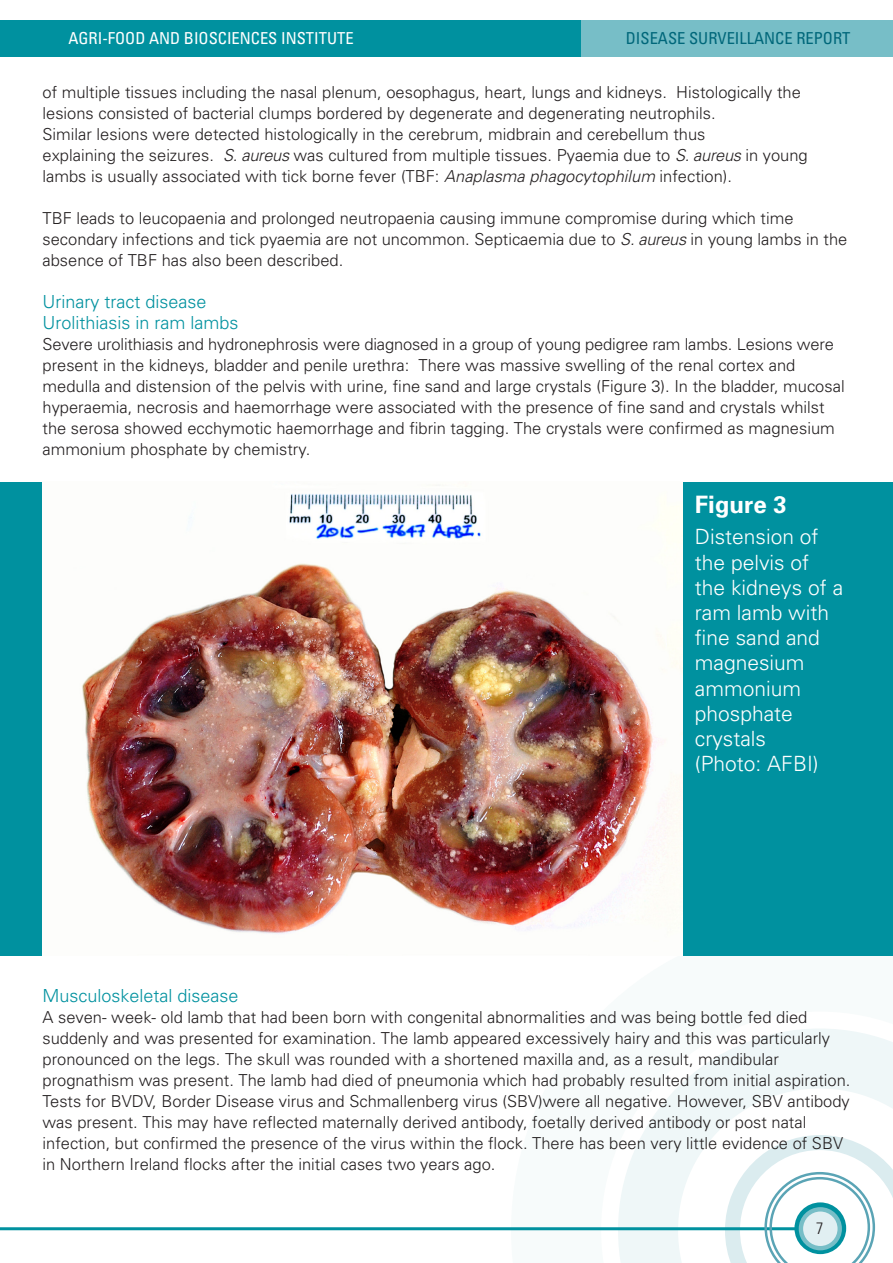
<style>
.page{position:relative;width:893px;height:1263px;background:#fff}
.page>*{position:absolute;margin:0;border:0;box-sizing:border-box;transform-origin:0 0}
.Annotation{font:700 24px "Univers";color:#fff}
.Figure_caption_text{font:300 21px/25.2px "Univers";color:#fff}
.Disease_Headline{font:300 18px "Univers";color:#00919f}
.t1{font:300 16.5px/21px "Univers";color:#231f20}
.t2{font:condensed 16.5px "Univers";color:#fff}
.t3{font:condensed 16.5px "Univers";color:#00677a}
.t4{font:300 condensed 16.5px "Univers";color:#231f20}
.s1{font-style:italic}
</style>
<div class="page">
<svg style="left:511px;top:955px;width:382px;height:308px"></svg>
<hr style="left:0;top:1227px;width:833px;height:3px;background:#00919f">
<div style="left:0;top:20px;width:582px;height:36px;background:#00919f"></div>
<div style="left:582px;top:20px;width:311px;height:36px;background:#77bec7"></div>
<svg style="left:725px;top:1135px;width:168px;height:128px"></svg>
<div style="left:0;top:482px;width:893px;height:473px;background:#00919f"></div>
<img style="left:43px;top:482px;width:640px;height:473px">
<p class="t2" style="left:68px;top:28px;width:287px">AGRI-FOOD AND BIOSCIENCES INSTITUTE</p>
<p class="t3" style="left:626px;top:28px;width:226px">DISEASE SURVEILLANCE REPORT</p>
<p class="t1" style="left:43px;top:82px;width:760px">of multiple tissues including the nasal plenum, oesophagus, heart, lungs and kidneys. Histologically the lesions consisted of bacterial clumps bordered by degenerate and degenerating neutrophils.</p>
<p class="t1" style="left:43px;top:124px;width:664px">Similar lesions were detected histologically in the cerebrum, midbrain and cerebellum thus</p>
<p class="t1" style="left:43px;top:145px;width:767px">explaining the seizures. <span class="s1">S. aureus</span> was cultured from multiple tissues. Pyaemia due to <span class="s1">S. aureus</span> in young lambs is usually associated with tick borne fever (TBF: <span class="s1">Anaplasma phagocytophilum</span> infection).</p>
<p class="t1" style="left:43px;top:208px;width:806px">TBF leads to leucopaenia and prolonged neutropaenia causing immune compromise during which time secondary infections and tick pyaemia are not uncommon. Septicaemia due to <span class="s1">S. aureus</span> in young lambs in the absence of TBF has also been described.</p>
<p class="Disease_Headline" style="left:43px;top:291px;width:165px">Urinary tract disease</p>
<p class="Disease_Headline" style="left:43px;top:312px;width:198px">Urolithiasis in ram lambs</p>
<p class="t1" style="left:43px;top:334px;width:804px">Severe urolithiasis and hydronephrosis were diagnosed in a group of young pedigree ram lambs. Lesions were present in the kidneys, bladder and penile urethra: There was massive swelling of the renal cortex and medulla and distension of the pelvis with urine, fine sand and large crystals (Figure 3). In the bladder, mucosal hyperaemia, necrosis and haemorrhage were associated with the presence of fine sand and crystals whilst the serosa showed ecchymotic haemorrhage and fibrin tagging. The crystals were confirmed as magnesium ammonium phosphate by chemistry.</p>
<p class="Annotation" style="left:695px;top:489px;width:94px">Figure 3</p>
<p class="Figure_caption_text" style="left:695px;top:524px;width:150px">Distension of the pelvis of the kidneys of a ram lamb with fine sand and magnesium ammonium phosphate crystals</p>
<p class="Figure_caption_text" style="left:695px;top:751px;width:125px">(Photo: AFBI)</p>
<p class="Disease_Headline" style="left:43px;top:984px;width:198px">Musculoskeletal disease</p>
<p class="t1" style="left:43px;top:1006px;width:809px">A seven- week- old lamb that had been born with congenital abnormalities and was being bottle fed died suddenly and was presented for examination. The lamb appeared excessively hairy and this was particularly pronounced on the legs. The skull was rounded with a shortened maxilla and, as a result, mandibular prognathism was present. The lamb had died of pneumonia which had probably resulted from initial aspiration.<br>Tests for BVDV, Border Disease virus and Schmallenberg virus (SBV)were all negative. However, SBV antibody was present. This may have reflected maternally derived antibody, foetally derived antibody or post natal infection, but confirmed the presence of the virus within the flock. There has been very little evidence of SBV in Northern Ireland flocks after the initial cases two years ago.</p>
<p class="t4" style="left:816px;top:1218px;width:9px">7</p>
</div>
